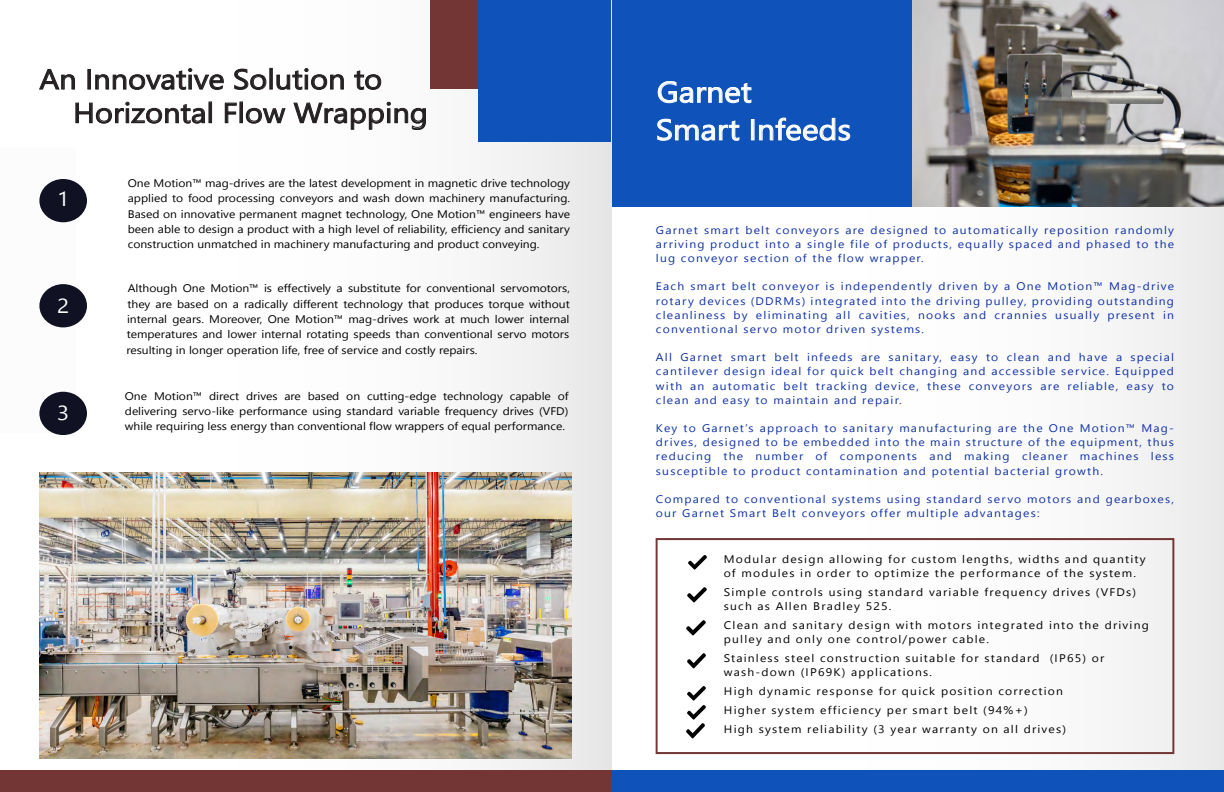
<style>
.page{position:relative;width:1224px;height:792px;background:#fff}
.page>*{position:absolute;margin:0;border:0;box-sizing:border-box;transform-origin:0 0}
.t1{font:29.1px/37.6px "Nirmala UI";color:#fff;scale:1.1 1}
.t2{font:28px/33.6px "Nirmala UI";color:#231f20;scale:1.1 1}
.t3{font:20.3px "Nirmala UI";color:#fff;scale:1.1 1}
.t4{font:11px/15.3px "Nirmala UI";letter-spacing:.1em;color:#000;scale:1.1 1}
.t5{font:11px/14.2px "Nirmala UI";letter-spacing:.1em;color:#0f31a3;text-align:justify;scale:1.1 1}
</style>
<div class="page">
<svg style="left:611px;top:206px;width:613px;height:564px"></svg>
<div style="left:598px;top:0;width:626px;height:206px;background:#0f52ba"></div>
<div style="left:0;top:0;width:611px;height:792px;background:linear-gradient(to right,#fff,#efeff0)"></div>
<img style="left:39px;top:472px;width:532px;height:287px">
<div style="left:0;top:147px;width:76px;height:285px;background:#fcfcfc"></div>
<svg style="left:658px;top:81px;width:94px;height:22px"></svg>
<svg style="left:657px;top:119px;width:82px;height:22px"></svg>
<div style="left:751px;top:119px;width:3px;height:21px;border:1px solid #fff"></div>
<svg style="left:759px;top:118px;width:91px;height:23px"></svg>
<svg style="left:39px;top:69px;width:36px;height:21px"></svg>
<div style="left:88px;top:69px;width:3px;height:20px;border:1px solid #231f20"></div>
<svg style="left:95px;top:68px;width:129px;height:22px"></svg>
<svg style="left:234px;top:68px;width:33px;height:22px"></svg>
<div style="left:269px;top:68px;width:4px;height:21px;border:1px solid #231f20"></div>
<svg style="left:276px;top:68px;width:68px;height:22px"></svg>
<svg style="left:354px;top:70px;width:27px;height:20px"></svg>
<svg style="left:75px;top:101px;width:130px;height:23px"></svg>
<div style="left:209px;top:102px;width:3px;height:21px;border:1px solid #231f20"></div>
<svg style="left:225px;top:102px;width:12px;height:21px"></svg>
<div style="left:240px;top:102px;width:3px;height:21px;border:1px solid #231f20"></div>
<svg style="left:246px;top:108px;width:40px;height:16px"></svg>
<svg style="left:293px;top:101px;width:133px;height:29px"></svg>
<div style="left:39px;top:179px;width:48px;height:43px;background:#111124;border-radius:50%"></div>
<div style="left:39px;top:284px;width:48px;height:43px;background:#111124;border-radius:50%"></div>
<div style="left:39px;top:392px;width:48px;height:43px;background:#111124;border-radius:50%"></div>
<div style="left:0;top:770px;width:1224px;height:22px;background:#0f52ba"></div>
<div style="left:0;top:770px;width:611px;height:22px;background:#733635"></div>
<img style="left:913px;top:0;width:311px;height:206px">
<div style="left:431px;top:0;width:152px;height:89px;background:#733635"></div>
<div style="left:479px;top:0;width:132px;height:142px;background:#0f52ba"></div>
<svg style="left:656px;top:538px;width:518px;height:216px"></svg>
<img style="left:686px;top:551px;width:23px;height:23px">
<img style="left:686px;top:584px;width:22px;height:22px">
<img style="left:685px;top:617px;width:22px;height:22px">
<img style="left:685px;top:650px;width:23px;height:22px">
<img style="left:685px;top:682px;width:23px;height:19px">
<img style="left:685px;top:701px;width:23px;height:23px">
<img style="left:684px;top:720px;width:23px;height:22px">
<h2 class="t2" style="left:73px;top:61px;width:324px;text-indent:-34px">An Innovative Solution to<br>Horizontal Flow Wrapping</h2>
<h3 class="t3" style="left:57px;top:183px;width:12px">1</h3>
<h3 class="t3" style="left:57px;top:289px;width:12px">2</h3>
<h3 class="t3" style="left:57px;top:396px;width:12px">3</h3>
<p class="t4" style="left:128px;top:175px;width:404px;text-align:justify">One Motion™ mag-drives are the latest development in magnetic drive technology applied to food processing conveyors and wash down machinery manufacturing.<br>Based on innovative permanent magnet technology, One Motion™ engineers have been able to design a product with a high level of reliability, efficiency and sanitary construction unmatched in machinery manufacturing and product conveying.</p>
<p class="t4" style="left:126px;top:280px;width:405px;text-align:justify">Although One Motion™ is effectively a substitute for conventional servomotors, they are based on a radically different technology that produces torque without internal gears. Moreover, One Motion™ mag-drives work at much lower internal temperatures and lower internal rotating speeds than conventional servo motors resulting in longer operation life, free of service and costly repairs.</p>
<p class="t4" style="left:125px;top:388px;width:405px;text-align:justify">One Motion™ direct drives are based on cutting-edge technology capable of delivering servo-like performance using standard variable frequency drives (VFD) while requiring less energy than conventional flow wrappers of equal performance.</p>
<h1 class="t1" style="left:656px;top:71px;width:179px">Garnet<br>Smart Infeeds</h1>
<p class="t5" style="left:656px;top:222px;width:473px">Garnet smart belt conveyors are designed to automatically reposition randomly arriving product into a single file of products, equally spaced and phased to the lug conveyor section of the flow wrapper.</p>
<p class="t5" style="left:656px;top:279px;width:473px">Each smart belt conveyor is independently driven by a One Motion™ Mag-drive rotary devices (DDRMs) integrated into the driving pulley, providing outstanding cleanliness by eliminating all cavities, nooks and crannies usually present in conventional servo motor driven systems.</p>
<p class="t5" style="left:656px;top:350px;width:473px">All Garnet smart belt infeeds are sanitary, easy to clean and have a special cantilever design ideal for quick belt changing and accessible service. Equipped with an automatic belt tracking device, these conveyors are reliable, easy to clean and easy to maintain and repair.</p>
<p class="t5" style="left:656px;top:420px;width:473px">Key to Garnetʼs approach to sanitary manufacturing are the One Motion™ Mag&shy;drives, designed to be embedded into the main structure of the equipment, thus reducing the number of components and making cleaner machines less susceptible to product contamination and potential bacterial growth.</p>
<p class="t5" style="left:656px;top:491px;width:472px">Compared to conventional systems using standard servo motors and gearboxes, our Garnet Smart Belt conveyors offer multiple advantages:</p>
<p class="t4" style="left:724px;top:551px;width:385px;line-height:14px">Modular design allowing for custom lengths, widths and quantity of modules in order to optimize the performance of the system.</p>
<p class="t4" style="left:724px;top:584px;width:376px;line-height:14px">Simple controls using standard variable frequency drives (VFDs) such as Allen Bradley 525.</p>
<p class="t4" style="left:724px;top:617px;width:388px;line-height:14px">Clean and sanitary design with motors integrated into the driving pulley and only one control/power cable.</p>
<p class="t4" style="left:724px;top:650px;width:347px;line-height:14px">Stainless steel construction suitable for standard (IP65) or wash-down (IP69K) applications.</p>
<p class="t4" style="left:724px;top:681px;width:313px;line-height:19px">High dynamic response for quick position correction<br>Higher system efficiency per smart belt (94%+)<br>High system reliability (3 year warranty on all drives)</p>
</div>
